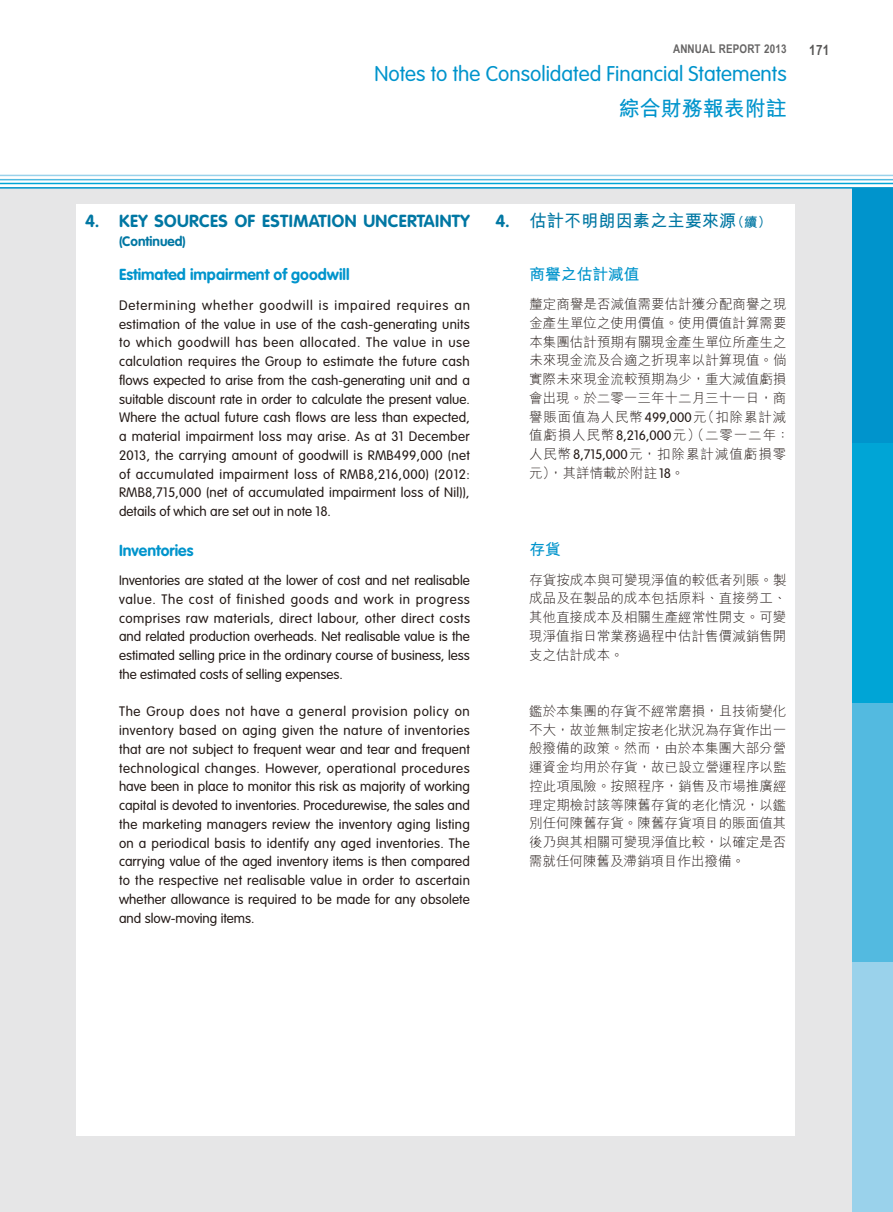
<style>
.page{position:relative;width:893px;height:1212px;background:#fff}
.page>*{position:absolute;margin:0;border:0;box-sizing:border-box;transform-origin:0 0}
.t1{font:300 21px "VAG Rounded Std";color:#0094cc}
.t2{font:700 21px "M Hei HK";color:#0094cc}
.t3{font:700 17.25px "VAG Rounded Std";letter-spacing:.025em;color:#0077a3}
.t4{font:700 17.25px "M Hei HK";color:#0077a3}
.t5{font:700 15.75px "VAG Rounded Std";color:#0094cc}
.t6{font:700 15.75px "M Hei HK";color:#0094cc}
.t7{font:700 14.25px "Arial Narrow";color:#595857}
.t8{font:300 13.5px/18.8px "VAG Rounded Std";color:#231916;text-align:justify}
.t9{font:300 13.5px/18.8px "M Hei HK";letter-spacing:.005em;color:#231916;text-align:justify}
.t10{font:700 13.5px "VAG Rounded Std";color:#0077a3}
.t11{font:700 12px "Arial Narrow";letter-spacing:.015em;color:#666565}
.s1{font-family:"VAG Rounded Std"}
.s2{font-size:13.5px}
</style>
<div class="page">
<div style="left:0;top:187px;width:893px;height:1025px;background:#e6e6e7"></div>
<div style="left:77px;top:204px;width:718px;height:931px;background:#fff"></div>
<div style="left:852px;top:188px;width:41px;height:256px;background:#0094cc"></div>
<div style="left:852px;top:443px;width:41px;height:261px;background:#00a5d6"></div>
<div style="left:852px;top:703px;width:41px;height:259px;background:#53bae0"></div>
<div style="left:852px;top:962px;width:41px;height:250px;background:#9ad2eb"></div>
<hr style="left:0;top:187px;width:893px;height:2px;background:#0094cc">
<hr style="left:0;top:183px;width:893px;height:1px;background:#00a5d6">
<hr style="left:0;top:179px;width:893px;height:1px;background:#53bae0">
<hr style="left:0;top:175px;width:893px;height:1px;background:#9ad2eb">
<p class="t11" style="left:673px;top:40px;width:115px">ANNUAL REPORT 2013</p>
<p class="t7" style="left:809px;top:39px;width:21px">171</p>
<h1 class="t1" style="left:374px;top:62px;width:414px">Notes to the Consolidated Financial Statements</h1>
<h1 class="t2" style="left:619px;top:93px;width:169px">綜合財務報表附註</h1>
<p class="t3" style="left:85px;top:211px;width:386px">4. KEY SOURCES OF ESTIMATION UNCERTAINTY</p>
<p class="t10" style="left:119px;top:233px;width:68px">(Continued)</p>
<p class="t5" style="left:119px;top:265px;width:232px">Estimated impairment of goodwill</p>
<p class="t8" style="left:119px;top:296px;width:352px">Determining whether goodwill is impaired requires an estimation of the value in use of the cash-generating units to which goodwill has been allocated. The value in use calculation requires the Group to estimate the future cash flows expected to arise from the cash-generating unit and a suitable discount rate in order to calculate the present value.<br>Where the actual future cash flows are less than expected, a material impairment loss may arise. As at 31 December 2013, the carrying amount of goodwill is RMB499,000 (net of accumulated impairment loss of RMB8,216,000) (2012:<br>RMB8,715,000 (net of accumulated impairment loss of Nil)), details of which are set out in note 18.</p>
<p class="t5" style="left:119px;top:541px;width:76px">Inventories</p>
<p class="t8" style="left:119px;top:571px;width:353px">Inventories are stated at the lower of cost and net realisable value. The cost of finished goods and work in progress comprises raw materials, direct labour, other direct costs and related production overheads. Net realisable value is the estimated selling price in the ordinary course of business, less the estimated costs of selling expenses.</p>
<p class="t8" style="left:119px;top:703px;width:352px">The Group does not have a general provision policy on inventory based on aging given the nature of inventories that are not subject to frequent wear and tear and frequent technological changes. However, operational procedures have been in place to monitor this risk as majority of working capital is devoted to inventories. Procedurewise, the sales and the marketing managers review the inventory aging listing on a periodical basis to identify any aged inventories. The carrying value of the aged inventory items is then compared to the respective net realisable value in order to ascertain whether allowance is required to be made for any obsolete and slow-moving items.</p>
<p class="t4" style="left:495px;top:208px;width:277px"><span class="s1">4.</span> 估計不明朗因素之主要來源<span class="s2">（續）</span></p>
<p class="t6" style="left:529px;top:262px;width:112px">商譽之估計減值</p>
<p class="t9" style="left:529px;top:295px;width:262px;text-align:left">釐定商譽是否減值需要估計獲分配商譽之現金產生單位之使用價值。使用價值計算需要本集團估計預期有關現金產生單位所產生之未來現金流及合適之折現率以計算現值。倘實際未來現金流較預期為少，重大減值虧損會出現。於二零一三年十二月三十一日，商譽賬面值為人民幣<span class="s1">499,000</span>元（扣除累計減值虧損人民幣<span class="s1">8,216,000</span>元）（二零一二年：人民幣<span class="s1">8,715,000</span>元，扣除累計減值虧損零元），其詳情載於附註<span class="s1">18</span>。</p>
<p class="t6" style="left:529px;top:538px;width:33px">存貨</p>
<p class="t9" style="left:529px;top:570px;width:259px">存貨按成本與可變現淨值的較低者列賬。製成品及在製品的成本包括原料、直接勞工、其他直接成本及相關生產經常性開支。可變現淨值指日常業務過程中估計售價減銷售開支之估計成本。</p>
<p class="t9" style="left:529px;top:701px;width:259px">鑑於本集團的存貨不經常磨損，且技術變化不大，故並無制定按老化狀況為存貨作出一般撥備的政策。然而，由於本集團大部分營運資金均用於存貨，故已設立營運程序以監控此項風險。按照程序，銷售及市場推廣經理定期檢討該等陳舊存貨的老化情況，以鑑別任何陳舊存貨。陳舊存貨項目的賬面值其後乃與其相關可變現淨值比較，以確定是否需就任何陳舊及滯銷項目作出撥備。</p>
</div>
